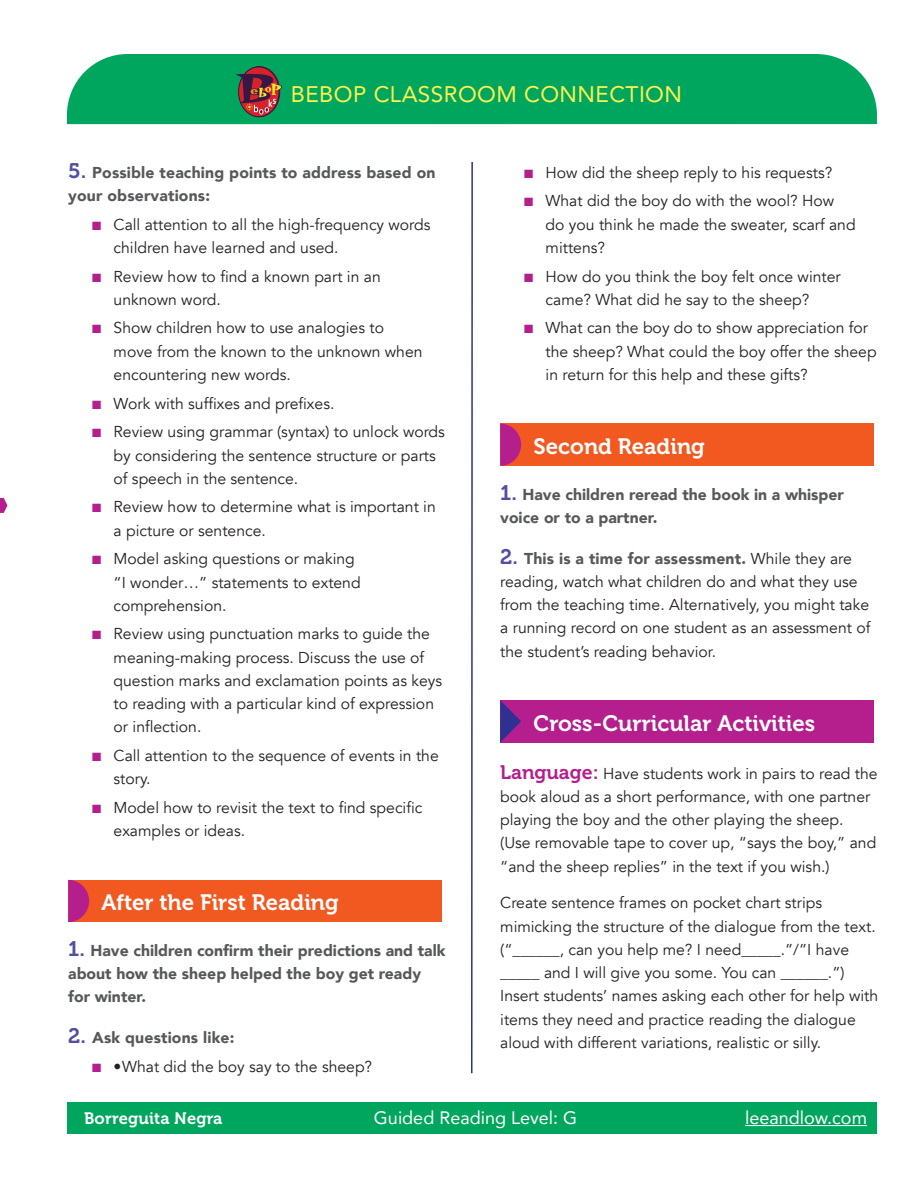
<style>
.page{position:relative;width:918px;height:1188px;background:#fff}
.page>*{position:absolute;margin:0;border:0;box-sizing:border-box;transform-origin:0 0}
.t1{font:22.5px "Avenir";letter-spacing:.02em;color:#fff34f}
.t2{font:22.2px "Museo 700";color:#fff}
.t3{font:18px "Avenir";color:#fff}
.t4{font:16.5px "Museo 700";letter-spacing:.01em;color:#fff}
.cross_curricular_par{font:15.75px/23.2px "Avenir";color:#231f20}
.t5{font:900 15.75px/23.2px "Avenir";color:#57585a}
.s1{font-family:"Museo 700";font-weight:400;font-size:21px;color:#504fa1}
.s2{color:#b41e8d}
.s3{font-family:"Museo 700";font-size:21px;color:#504fa1}
.s4{font-weight:900;color:#57585a}
.s5{font-family:"Museo 700";font-size:19.5px;color:#b41e8d}
</style>
<div class="page">
<div style="left:67px;top:54px;width:810px;height:70px;background:#00a65d"></div>
<hr style="left:471px;top:162px;width:2px;height:911px;background:#2e3092">
<div style="left:67px;top:1103px;width:810px;height:31px;background:#00a65d"></div>
<hr style="left:745px;top:1125px;width:122px;height:1px;background:#fff">
<svg style="left:239px;top:67px;width:40px;height:50px"></svg>
<div style="left:238px;top:66px;width:42px;height:51px;border:1px solid #371745;border-radius:50%"></div>
<svg style="left:236px;top:74px;width:46px;height:40px;background:#794b43"></svg>
<svg style="left:0;top:498px;width:8px;height:15px"></svg>
<div style="left:68px;top:880px;width:374px;height:42px;background:#f15921"></div>
<svg style="left:68px;top:880px;width:21px;height:42px"></svg>
<div style="left:500px;top:424px;width:374px;height:42px;background:#f15921"></div>
<svg style="left:500px;top:424px;width:21px;height:42px"></svg>
<div style="left:500px;top:700px;width:374px;height:43px;background:#b41e8d"></div>
<svg style="left:500px;top:700px;width:21px;height:42px"></svg>
<h1 class="t1" style="left:291px;top:76px;width:393px">BEBOP CLASSROOM CONNECTION</h1>
<p class="t5" style="left:68px;top:160px;width:369px"><span class="s1">5.</span> Possible teaching points to address based on your observations:</p>
<p class="cross_curricular_par" style="left:114px;top:213px;width:318px;text-indent:-22px"><span class="s2">■</span> Call attention to all the high-frequency words children have learned and used.</p>
<p class="cross_curricular_par" style="left:114px;top:265px;width:269px;text-indent:-22px"><span class="s2">■</span> Review how to find a known part in an unknown word.</p>
<p class="cross_curricular_par" style="left:114px;top:317px;width:310px;text-indent:-22px"><span class="s2">■</span> Show children how to use analogies to move from the known to the unknown when encountering new words.</p>
<p class="cross_curricular_par" style="left:92px;top:392px;width:244px"><span class="s2">■</span> Work with suffixes and prefixes.</p>
<p class="cross_curricular_par" style="left:114px;top:420px;width:333px;text-indent:-22px"><span class="s2">■</span> Review using grammar (syntax) to unlock words by considering the sentence structure or parts of speech in the sentence.</p>
<p class="cross_curricular_par" style="left:114px;top:496px;width:324px;text-indent:-22px"><span class="s2">■</span> Review how to determine what is important in a picture or sentence.</p>
<p class="cross_curricular_par" style="left:114px;top:548px;width:249px;text-indent:-22px"><span class="s2">■</span> Model asking questions or making “I wonder…” statements to extend comprehension.</p>
<p class="cross_curricular_par" style="left:114px;top:623px;width:330px;text-indent:-22px"><span class="s2">■</span> Review using punctuation marks to guide the meaning-making process. Discuss the use of question marks and exclamation points as keys to reading with a particular kind of expression or inflection.</p>
<p class="cross_curricular_par" style="left:114px;top:744px;width:327px;text-indent:-22px"><span class="s2">■</span> Call attention to the sequence of events in the story.</p>
<p class="cross_curricular_par" style="left:114px;top:796px;width:310px;text-indent:-22px"><span class="s2">■</span> Model how to revisit the text to find specific examples or ideas.</p>
<p class="t2" style="left:102px;top:890px;width:239px">After the First Reading</p>
<p class="t5" style="left:68px;top:938px;width:379px"><span class="s1">1.</span> Have children confirm their predictions and talk about how the sheep helped the boy get ready for winter.</p>
<p class="t5" style="left:68px;top:1025px;width:168px"><span class="s1">2.</span> Ask questions like:</p>
<p class="cross_curricular_par" style="left:92px;top:1055px;width:282px"><span class="s2">■</span> •What did the boy say to the sheep?</p>
<p class="cross_curricular_par" style="left:524px;top:161px;width:310px"><span class="s2">■</span> How did the sheep reply to his requests?</p>
<p class="cross_curricular_par" style="left:546px;top:190px;width:312px;text-indent:-22px"><span class="s2">■</span> What did the boy do with the wool? How do you think he made the sweater, scarf and mittens?</p>
<p class="cross_curricular_par" style="left:546px;top:265px;width:297px;text-indent:-22px"><span class="s2">■</span> How do you think the boy felt once winter came? What did he say to the sheep?</p>
<p class="cross_curricular_par" style="left:546px;top:317px;width:333px;text-indent:-22px"><span class="s2">■</span> What can the boy do to show appreciation for the sheep? What could the boy offer the sheep in return for this help and these gifts?</p>
<p class="t2" style="left:534px;top:434px;width:173px">Second Reading</p>
<p class="t5" style="left:500px;top:482px;width:345px"><span class="s1">1.</span> Have children reread the book in a whisper voice or to a partner.</p>
<p class="cross_curricular_par" style="left:500px;top:547px;width:372px"><span class="s3">2.</span> <span class="s4">This is a time for assessment.</span> While they are reading, watch what children do and what they use from the teaching time. Alternatively, you might take a running record on one student as an assessment of the student’s reading behavior.</p>
<p class="t2" style="left:534px;top:711px;width:283px">Cross-Curricular Activities</p>
<p class="cross_curricular_par" style="left:500px;top:762px;width:379px"><span class="s5">Language:</span> Have students work in pairs to read the book aloud as a short performance, with one partner playing the boy and the other playing the sheep. (Use removable tape to cover up, “says the boy,” and “and the sheep replies” in the text if you wish.)</p>
<p class="cross_curricular_par" style="left:500px;top:892px;width:380px">Create sentence frames on pocket chart strips mimicking the structure of the dialogue from the text. (“______, can you help me? I need_____.”/”I have _____ and I will give you some. You can ______.”)<br>Insert students’ names asking each other for help with items they need and practice reading the dialogue aloud with different variations, realistic or silly.</p>
<p class="t4" style="left:84px;top:1109px;width:140px">Borreguita Negra</p>
<p class="t3" style="left:374px;top:1104px;width:205px">Guided Reading Level: G</p>
<p class="t3" style="left:745px;top:1104px;width:123px">leeandlow.com</p>
</div>
